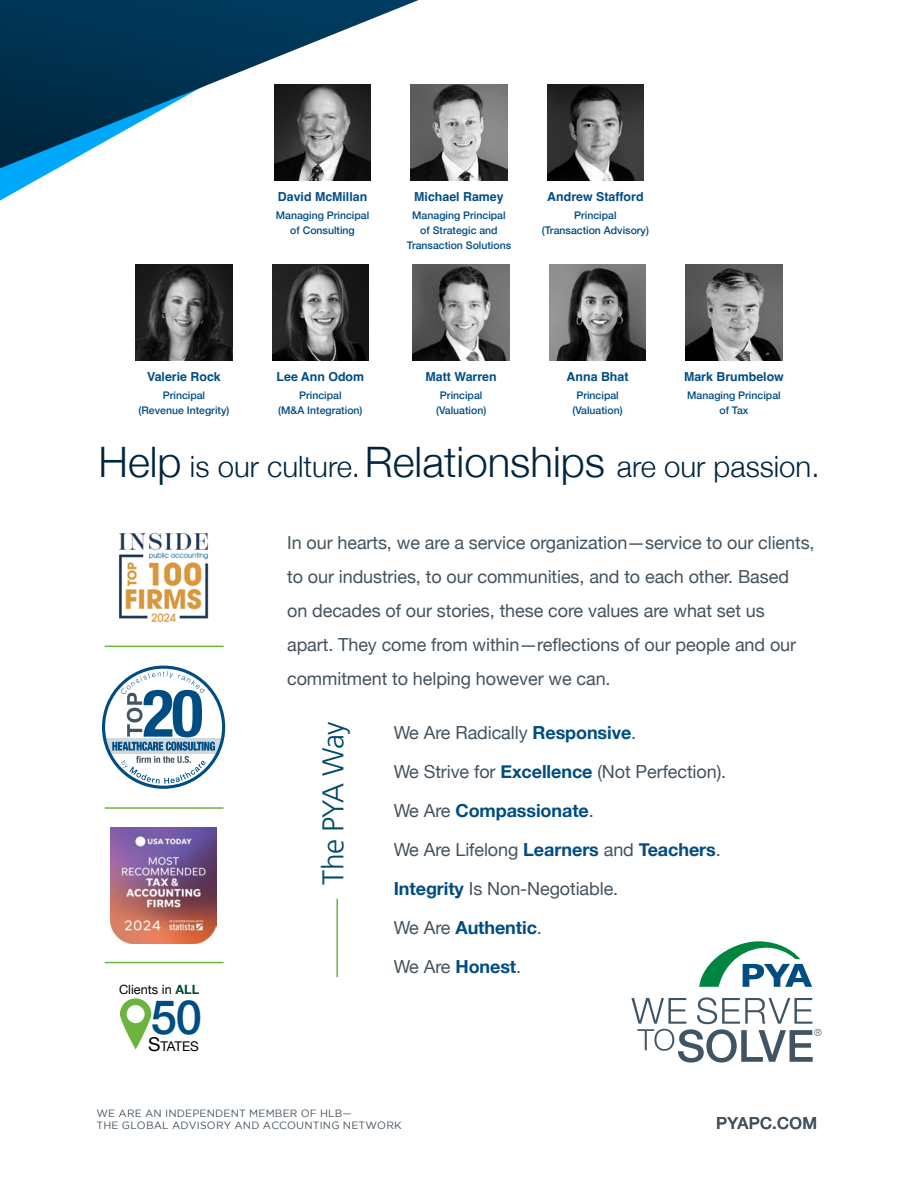
<style>
.page{position:relative;width:918px;height:1188px;background:#fff}
.page>*{position:absolute;margin:0;border:0;box-sizing:border-box;transform-origin:0 0}
.t1{font:500 47.1px "Helvetica Neue";color:#004d83}
.t2{font:300 30px "Frutiger LT Std";letter-spacing:-.02em;color:#004a6a}
.t3{font:300 29.4px "Helvetica Neue";color:#00253e}
.t4{font:18px/39px "Helvetica Neue";letter-spacing:-.005em;color:#44535e}
.t5{font:500 16.5px "Helvetica Neue";letter-spacing:.02em;color:#44535e}
.t6{font:13.35px "Helvetica Neue";letter-spacing:-.045em;color:#000}
.t7{font:12.75px "Helvetica Neue";color:#000}
.t8{font:700 12.45px "Helvetica";color:#004d83}
.t9{font:500 10.5px/15px "Helvetica Neue";color:#004d83;text-align:center}
.t10{font:10.5px/12px "Gotham";letter-spacing:.015em;color:#44535e}
.s1{font-size:42px}
.s2{font-weight:700;color:#004f2b}
.s3{font-size:19.2px}
.s4{font-weight:700;color:#004d83}
</style>
<div class="page">
<svg style="left:0;top:168px;width:58px;height:33px"></svg>
<svg style="left:0;top:0;width:419px;height:168px"></svg>
<img style="left:274px;top:84px;width:97px;height:97px">
<img style="left:547px;top:84px;width:97px;height:97px">
<img style="left:411px;top:84px;width:96px;height:97px">
<img style="left:549px;top:264px;width:97px;height:97px">
<img style="left:413px;top:264px;width:96px;height:97px">
<img style="left:136px;top:264px;width:96px;height:97px">
<img style="left:272px;top:264px;width:97px;height:97px">
<hr style="left:336px;top:899px;width:2px;height:78px;background:#6cb33f">
<svg style="left:120px;top:998px;width:31px;height:51px"></svg>
<svg style="left:104px;top:667px;width:120px;height:120px"></svg>
<svg style="left:104px;top:739px;width:120px;height:15px"></svg>
<div style="left:102px;top:666px;width:123px;height:123px;border:3px solid #004d83;border-radius:50%"></div>
<svg style="left:112px;top:671px;width:103px;height:113px"></svg>
<hr style="left:105px;top:646px;width:119px;height:1px;background:#6cb33f">
<hr style="left:105px;top:807px;width:119px;height:2px;background:#6cb33f">
<hr style="left:105px;top:962px;width:119px;height:1px;background:#6cb33f">
<img style="left:119px;top:532px;width:90px;height:91px">
<img style="left:111px;top:827px;width:105px;height:116px">
<svg style="left:699px;top:941px;width:113px;height:46px"></svg>
<svg style="left:631px;top:997px;width:191px;height:66px"></svg>
<img style="left:686px;top:264px;width:96px;height:97px">
<p class="t8" style="left:278px;top:189px;width:91px">David McMillan</p>
<p class="t9" style="left:276px;top:207px;width:95px">Managing Principal of Consulting</p>
<p class="t8" style="left:414px;top:189px;width:91px">Michael Ramey</p>
<p class="t9" style="left:407px;top:207px;width:106px">Managing Principal of Strategic and<br>Transaction Solutions</p>
<p class="t8" style="left:547px;top:189px;width:98px">Andrew Stafford</p>
<p class="t9" style="left:542px;top:207px;width:109px">Principal<br>(Transaction Advisory)</p>
<p class="t8" style="left:147px;top:369px;width:75px">Valerie Rock</p>
<p class="t9" style="left:139px;top:387px;width:92px">Principal<br>(Revenue Integrity)</p>
<p class="t8" style="left:277px;top:369px;width:89px">Lee Ann Odom</p>
<p class="t9" style="left:278px;top:387px;width:86px">Principal<br>(M&amp;A Integration)</p>
<p class="t8" style="left:426px;top:369px;width:73px">Matt Warren</p>
<p class="t9" style="left:436px;top:387px;width:52px">Principal (Valuation)</p>
<p class="t8" style="left:567px;top:369px;width:63px">Anna Bhat</p>
<p class="t9" style="left:573px;top:387px;width:52px">Principal (Valuation)</p>
<p class="t8" style="left:684px;top:369px;width:101px">Mark Brumbelow</p>
<p class="t9" style="left:687px;top:387px;width:95px">Managing Principal of Tax</p>
<h3 class="t3" style="left:98px;top:443px;width:723px"><span class="s1">Help</span> is our culture. <span class="s1">Relationships</span> are our passion.</h3>
<p class="t7" style="left:119px;top:980px;width:82px">Clients in <span class="s2">ALL</span></p>
<h1 class="t1" style="left:151px;top:980px;width:52px">50</h1>
<p class="t6" style="left:148px;top:1037px;width:51px"><span class="s3">S</span>TATES</p>
<p class="t4" style="left:287px;top:527px;width:529px;line-height:33.8px">In our hearts, we are a service organization—service to our clients, to our industries, to our communities, and to each other. Based<br>on decades of our stories, these core values are what set us apart. They come from within—reflections of our people and our commitment to helping however we can.</p>
<h2 class="t2" style="left:316px;top:885px;width:165px;rotate:-90deg">The PYA Way</h2>
<p class="t4" style="left:394px;top:714px;width:334px">We Are Radically <span class="s4">Responsive</span>.<br>We Strive for <span class="s4">Excellence</span> (Not Perfection).<br>We Are <span class="s4">Compassionate</span>.<br>We Are Lifelong <span class="s4">Learners</span> and <span class="s4">Teachers</span>.<br><span class="s4">Integrity</span> Is Non-Negotiable.<br>We Are <span class="s4">Authentic</span>.<br>We Are <span class="s4">Honest</span>.</p>
<p class="t10" style="left:97px;top:1107px;width:307px">WE ARE AN INDEPENDENT MEMBER OF HLB—<br>THE GLOBAL ADVISORY AND ACCOUNTING NETWORK</p>
<p class="t5" style="left:716px;top:1109px;width:102px">PYAPC.COM</p>
</div>
